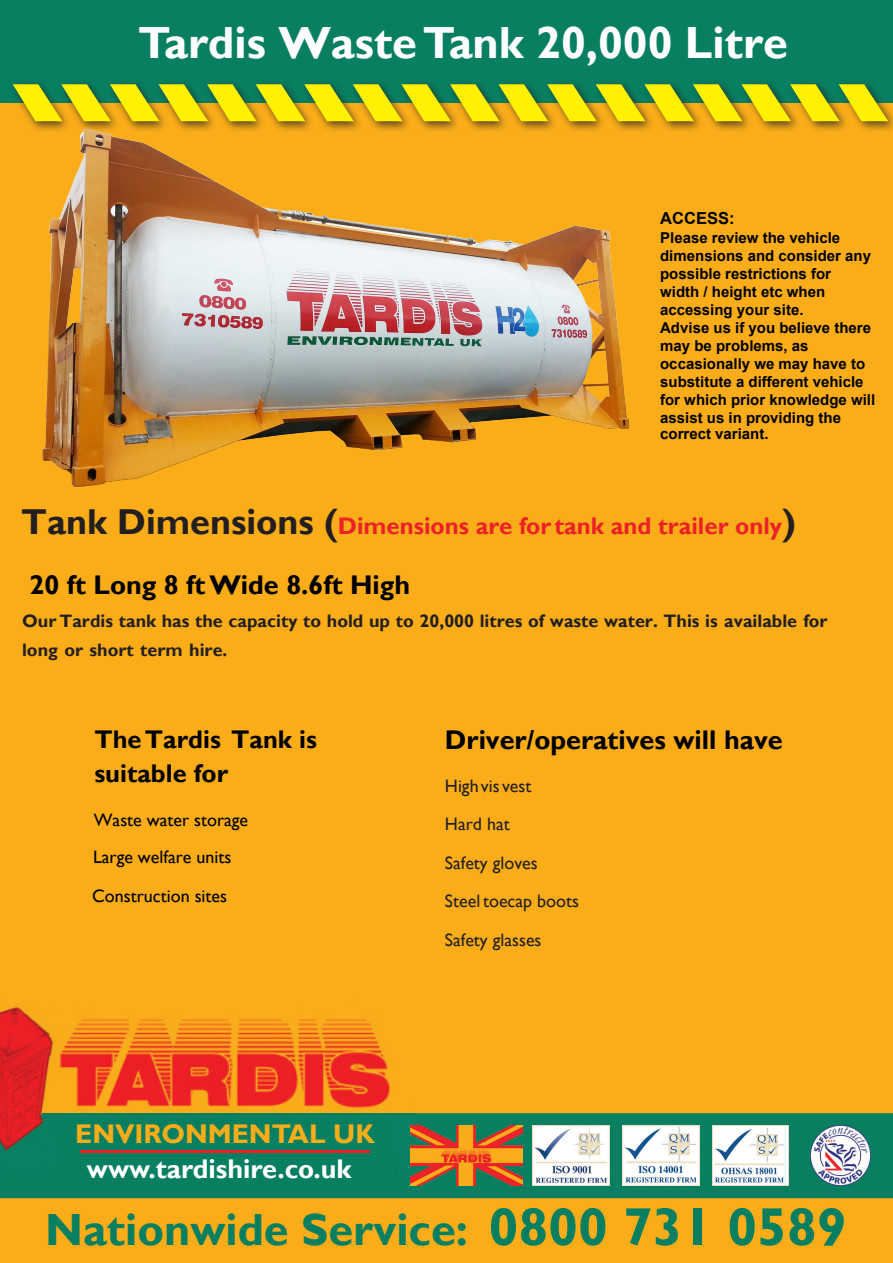
<style>
.page{position:relative;width:893px;height:1263px;background:#faad19}
.page>*{position:absolute;margin:0;border:0;box-sizing:border-box;transform-origin:0 0}
.t1{font:700 45px "Gill Sans";color:#087f61}
.t2{font:700 45px "Gill Sans";color:#fff}
.t3{font:700 27px "Gill Sans";color:#000}
.t4{font:700 27px "Gill Sans";color:#fff}
.t5{font:700 27px "Gill Sans";color:#faad19}
.t6{font:700 25.5px/34px "Gill Sans";color:#000}
.t7{font:700 24px "Gill Sans";color:#ec2127}
.t8{font:700 18px/29px "Gill Sans";color:#231f20}
.t9{font:18px/38.4px "Gill Sans";color:#231f20}
.t10{font:18px/37.2px "Gill Sans";color:#000}
.t11{font:700 16.5px "Arial";color:#000}
.t12{font:700 15px/17.9px "Arial";color:#000}
.s1{font-size:36px;color:#231f20}
.s2{font-size:54px}
</style>
<div class="page">
<div style="left:1px;top:1114px;width:891px;height:83px;background:#087f61"></div>
<div style="left:0;top:1113px;width:893px;height:85px;border:2px solid #087f61"></div>
<img style="left:0;top:1007px;width:415px;height:167px">
<hr style="left:43px;top:1113px;width:373px;height:3px;background:#087f61">
<div style="left:60px;top:1118px;width:330px;height:64px;background:#087f61"></div>
<hr style="left:81px;top:1150px;width:289px;height:3px;background:#ec2127">
<img style="left:533px;top:1126px;width:76px;height:59px">
<img style="left:712px;top:1126px;width:77px;height:59px">
<img style="left:622px;top:1126px;width:77px;height:59px">
<img style="left:810px;top:1126px;width:60px;height:59px">
<img style="left:411px;top:1126px;width:111px;height:59px">
<div style="left:0;top:0;width:893px;height:102px;background:#087f61"></div>
<div style="left:8px;top:79px;width:885px;height:53px;background:#231f20;opacity:.75"></div>
<svg style="left:709px;top:84px;width:179px;height:37px"></svg>
<img style="left:2px;top:79px;width:707px;height:408px">
<h1 class="t2" style="left:138px;top:16px;width:651px">Tardis Waste Tank 20,000 Litre</h1>
<p class="t11" style="left:660px;top:207px;width:76px">ACCESS:</p>
<p class="t12" style="left:660px;top:229px;width:217px">Please review the vehicle dimensions and consider any possible restrictions for<br>width / height etc when accessing your site.<br>Advise us if you believe there may be problems, as occasionally we may have to substitute a different vehicle for which prior knowledge will assist us in providing the correct variant.</p>
<h3 class="t7" style="left:21px;top:512px;width:776px"><span class="s1">Tank Dimensions (</span>Dimensions are for tank and trailer only<span class="s1">)</span></h3>
<h2 class="t3" style="left:30px;top:569px;width:382px">20 ft Long 8 ft Wide 8.6ft High</h2>
<p class="t8" style="left:22px;top:607px;width:807px">Our Tardis tank has the capacity to hold up to 20,000 litres of waste water. This is available for long or short term hire.</p>
<h3 class="t6" style="left:94px;top:723px;width:224px">The Tardis Tank is suitable for</h3>
<p class="t10" style="left:93px;top:802px;width:157px">Waste water storage<br>Large welfare units</p>
<p class="t10" style="left:92px;top:878px;width:136px">Construction sites</p>
<h2 class="t5" style="left:75px;top:1117px;width:301px">ENVIRONMENTAL UK</h2>
<h2 class="t4" style="left:87px;top:1152px;width:266px">www.tardishire.co.uk</h2>
<h2 class="t3" style="left:445px;top:724px;width:339px">Driver/operatives will have</h2>
<p class="t9" style="left:445px;top:767px;width:136px">High vis vest<br>Hard hat<br>Safety gloves<br>Steel toecap boots<br>Safety glasses</p>
<h1 class="t1" style="left:45px;top:1203px;width:803px">Nationwide Service: <span class="s2">0800 731 0589</span></h1>
</div>
